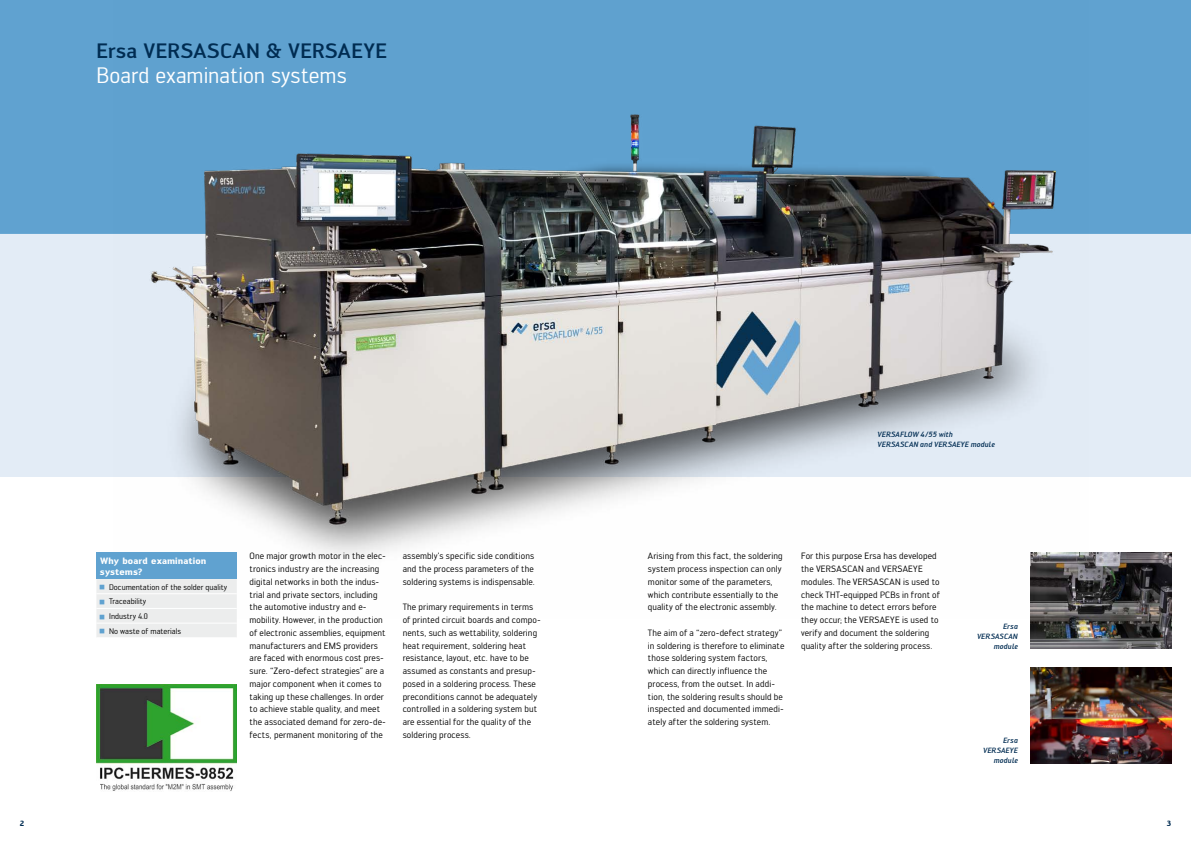
<style>
.page{position:relative;width:1191px;height:842px;background:#fff}
.page>*{position:absolute;margin:0;border:0;box-sizing:border-box;transform-origin:0 0}
.KE_Headline_2{font:22px "Engel";color:#fff}
.KE_Headline_1{font:500 20.5px "Engel";letter-spacing:.015em;color:#002c52}
.KE_Fließtext_Engel_9{font:9px/12.8px "Engel";letter-spacing:.01em;color:#000}
.KE_Tabellenheadline{font:700 9px/11.3px "Engel";letter-spacing:.01em;color:#fff}
.KE_Fließtext_Engel_7{font:8px "Engel";color:#000}
.KE_Bildunterschrift{font:italic 500 7.5px/9.9px "Engel";letter-spacing:.015em;color:#002c52;text-align:right}
.t1{font:700 7.5px "Engel";color:#002c52}
</style>
<div class="page">
<div style="left:0;top:0;width:1191px;height:234px;background:#60a2d0"></div>
<div style="left:0;top:234px;width:1191px;height:242px;background:#e3ecf6"></div>
<img style="left:114px;top:0;width:974px;height:555px">
<img style="left:1030px;top:553px;width:141px;height:95px">
<img style="left:1030px;top:668px;width:141px;height:95px">
<img style="left:96px;top:685px;width:141px;height:106px">
<div style="left:96px;top:553px;width:141px;height:26px;background:#60a2d0"></div>
<div style="left:96px;top:579px;width:141px;height:58px;background:#eceded"></div>
<p class="KE_Headline_1" style="left:96px;top:39px;width:292px">Ersa VERSASCAN &amp; VERSAEYE</p>
<p class="KE_Headline_2" style="left:96px;top:63px;width:252px">Board examination systems</p>
<p class="KE_Bildunterschrift" style="left:877px;top:429px;width:119px;text-align:left">VERSAFLOW 4/55 with<br>VERSASCAN and VERSAEYE module</p>
<p class="KE_Fließtext_Engel_9" style="left:249px;top:550px;width:138px">One major growth motor in the elec&shy;tronics industry are the increasing digital networks in both the indus&shy;trial and private sectors, including the automotive industry and e&shy;mobility. However, in the production of electronic assemblies, equipment manufacturers and EMS providers are faced with enormous cost pres&shy;sure. “Zero-defect strategies” are a major component when it comes to taking up these challenges. In order to achieve stable quality, and meet the associated demand for zero-de&shy;fects, permanent monitoring of the</p>
<p class="KE_Fließtext_Engel_9" style="left:403px;top:550px;width:134px;text-align:justify">assembly’s specific side conditions and the process parameters of the soldering systems is indispensable.</p>
<p class="KE_Fließtext_Engel_9" style="left:648px;top:550px;width:136px">Arising from this fact, the soldering system process inspection can only monitor some of the parameters, which contribute essentially to the quality of the electronic assembly.</p>
<p class="KE_Fließtext_Engel_9" style="left:648px;top:626px;width:138px">The aim of a “zero-defect strategy” in soldering is therefore to eliminate those soldering system factors, which can directly influence the process, from the outset. In addi&shy;tion, the soldering results should be inspected and documented immedi&shy;ately after the soldering system.</p>
<p class="KE_Fließtext_Engel_9" style="left:801px;top:550px;width:137px">For this purpose Ersa has developed</p>
<p class="KE_Fließtext_Engel_9" style="left:801px;top:562px;width:140px">the VERSASCAN and VERSAEYE modules. The VERSASCAN is used to check THT-equipped PCBs in front of the machine to detect errors before they occur; the VERSAEYE is used to verify and document the soldering quality after the soldering process.</p>
<p class="KE_Tabellenheadline" style="left:100px;top:554px;width:108px">Why board examination systems?</p>
<p class="KE_Fließtext_Engel_7" style="left:109px;top:582px;width:119px">Documentation of the solder quality</p>
<p class="KE_Fließtext_Engel_7" style="left:109px;top:597px;width:39px">Traceability</p>
<p class="KE_Fließtext_Engel_7" style="left:109px;top:611px;width:40px">Industry 4.0</p>
<p class="KE_Fließtext_Engel_7" style="left:109px;top:626px;width:73px">No waste of materials</p>
<p class="KE_Bildunterschrift" style="left:977px;top:621px;width:42px">Ersa<br>VERSASCAN module</p>
<p class="KE_Fließtext_Engel_9" style="left:403px;top:601px;width:140px">The primary requirements in terms of printed circuit boards and compo&shy;nents, such as wettability, soldering heat requirement, soldering heat resistance, layout, etc. have to be assumed as constants and presup&shy;posed in a soldering process. These preconditions cannot be adequately controlled in a soldering system but are essential for the quality of the soldering process.</p>
<p class="KE_Bildunterschrift" style="left:1003px;top:736px;width:16px">Ersa</p>
<p class="KE_Bildunterschrift" style="left:983px;top:746px;width:36px">VERSAEYE module</p>
<p class="t1" style="left:20px;top:819px;width:6px">2</p>
<p class="t1" style="left:1166px;top:819px;width:6px">3</p>
</div>
